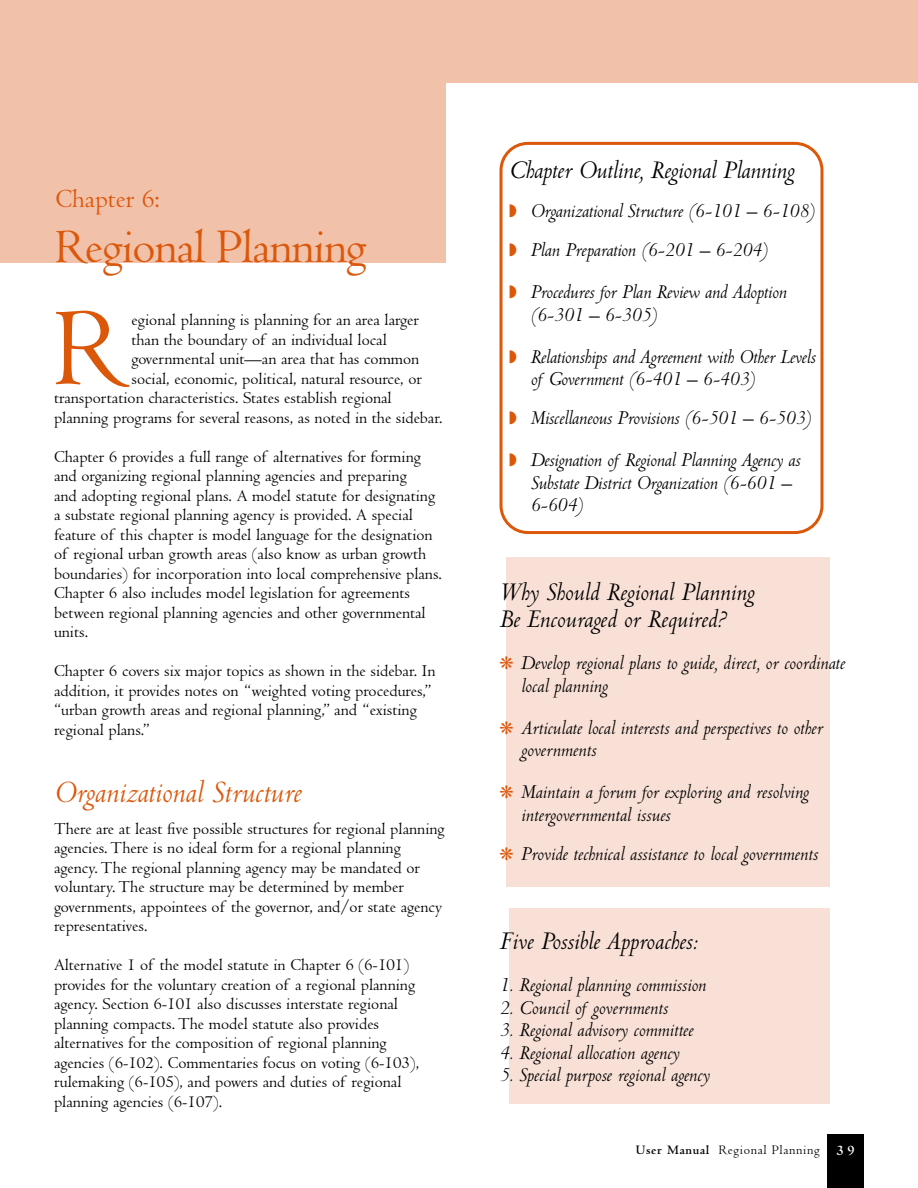
<style>
.page{position:relative;width:918px;height:1188px;background:#fff}
.page>*{position:absolute;margin:0;border:0;box-sizing:border-box;transform-origin:0 0}
.t1{font:114.45px "Centaur";color:#db570a}
.t2{font:49.5px "Centaur";letter-spacing:-.025em;color:#db570a}
.t3{font:italic 33px "Centaur";color:#db570a}
.t4{font:italic 27px/27px "Centaur";color:#000}
.t5{font:27px "Centaur";color:#db570a}
.t6{font:italic 21px/22.5px "Centaur";color:#000}
.t7{font:17.25px/19.5px "Centaur";color:#000}
.t8{font:13.5px "Centaur";letter-spacing:.05em;color:#000}
.s1{color:#db570a}
.s2{font-weight:700}
.s3{font-weight:700;font-size:15px;color:#fff}
</style>
<div class="page">
<div style="left:509px;top:909px;width:321px;height:195px;background:#f8e0d6"></div>
<div style="left:506px;top:557px;width:324px;height:329px;background:#f8e0d6"></div>
<svg style="left:500px;top:142px;width:324px;height:392px"></svg>
<div style="left:827px;top:1134px;width:37px;height:54px;background:#000"></div>
<div style="left:0;top:0;width:918px;height:83px;background:#f1c1aa"></div>
<div style="left:0;top:56px;width:446px;height:206px;background:#f1c1aa"></div>
<h3 class="t5" style="left:55px;top:189px;width:106px">Chapter 6:</h3>
<h2 class="t2" style="left:55px;top:229px;width:313px">Regional Planning</h2>
<h1 class="t1" style="left:54px;top:307px;width:78px">R</h1>
<p class="t7" style="left:131px;top:312px;width:289px">egional planning is planning for an area larger</p>
<p class="t7" style="left:131px;top:331px;width:257px">than the boundary of an individual local</p>
<p class="t7" style="left:131px;top:351px;width:289px">governmental unit—an area that has common</p>
<p class="t7" style="left:131px;top:370px;width:292px">social, economic, political, natural resource, or</p>
<p class="t7" style="left:54px;top:390px;width:339px">transportation characteristics. States establish regional</p>
<p class="t7" style="left:54px;top:409px;width:390px">planning programs for several reasons, as noted in the sidebar.</p>
<p class="t7" style="left:54px;top:448px;width:390px">Chapter 6 provides a full range of alternatives for forming and organizing regional planning agencies and preparing<br>and adopting regional plans. A model statute for designating a substate regional planning agency is provided. A special feature of this chapter is model language for the designation of regional urban growth areas (also know as urban growth boundaries) for incorporation into local comprehensive plans.<br>Chapter 6 also includes model legislation for agreements between regional planning agencies and other governmental units.</p>
<p class="t7" style="left:54px;top:663px;width:383px">Chapter 6 covers six major topics as shown in the sidebar. In addition, it provides notes on “weighted voting procedures,” “urban growth areas and regional planning,” and “existing regional plans.”</p>
<h3 class="t3" style="left:54px;top:780px;width:249px">Organizational Structure</h3>
<p class="t7" style="left:54px;top:820px;width:392px">There are at least five possible structures for regional planning agencies. There is no ideal form for a regional planning agency. The regional planning agency may be mandated or voluntary. The structure may be determined by member governments, appointees of the governor, and/or state agency representatives.</p>
<p class="t7" style="left:54px;top:957px;width:367px">Alternative 1 of the model statute in Chapter 6 (6-101) provides for the voluntary creation of a regional planning agency. Section 6-101 also discusses interstate regional planning compacts. The model statute also provides alternatives for the composition of regional planning agencies (6-102). Commentaries focus on voting (6-103), rulemaking (6-105), and powers and duties of regional planning agencies (6-107).</p>
<h3 class="t4" style="left:509px;top:160px;width:287px">Chapter Outline, Regional Planning</h3>
<p class="t6" style="left:509px;top:194px;width:308px;line-height:39px"><span class="s1">◗</span> Organizational Structure (6-101 – 6-108) <span class="s1">◗</span> Plan Preparation (6-201 – 6-204)</p>
<p class="t6" style="left:530px;top:283px;width:258px;text-indent:-21px"><span class="s1">◗</span> Procedures for Plan Review and Adoption (6-301 – 6-305)</p>
<p class="t6" style="left:531px;top:347px;width:286px;text-indent:-22px"><span class="s1">◗</span> Relationships and Agreement with Other Levels of Government (6-401 – 6-403)</p>
<p class="t6" style="left:509px;top:399px;width:304px;line-height:42px"><span class="s1">◗</span> Miscellaneous Provisions (6-501 – 6-503) <span class="s1">◗</span> Designation of Regional Planning Agency as</p>
<p class="t6" style="left:530px;top:473px;width:263px">Substate District Organization (6-601 –<br>6-604)</p>
<h3 class="t4" style="left:500px;top:582px;width:256px">Why Should Regional Planning<br>Be Encouraged or Required?</h3>
<p class="t6" style="left:521px;top:654px;width:326px;text-indent:-22px"><span class="s1">❋</span> Develop regional plans to guide, direct, or coordinate local planning</p>
<p class="t6" style="left:521px;top:719px;width:303px;text-indent:-22px"><span class="s1">❋</span> Articulate local interests and perspectives to other governments</p>
<p class="t6" style="left:521px;top:783px;width:289px;text-indent:-22px"><span class="s1">❋</span> Maintain a forum for exploring and resolving intergovernmental issues</p>
<p class="t6" style="left:500px;top:845px;width:320px"><span class="s1">❋</span> Provide technical assistance to local governments</p>
<h3 class="t4" style="left:500px;top:931px;width:200px">Five Possible Approaches:</h3>
<p class="t6" style="left:500px;top:976px;width:208px">1. Regional planning commission</p>
<p class="t6" style="left:500px;top:999px;width:170px">2. Council of governments</p>
<p class="t6" style="left:500px;top:1021px;width:195px">3. Regional advisory committee</p>
<p class="t6" style="left:500px;top:1044px;width:182px">4. Regional allocation agency</p>
<p class="t6" style="left:500px;top:1066px;width:212px">5. Special purpose regional agency</p>
<p class="t8" style="left:636px;top:1145px;width:221px"><span class="s2">User Manual</span> Regional Planning <span class="s3">3 9</span></p>
</div>
